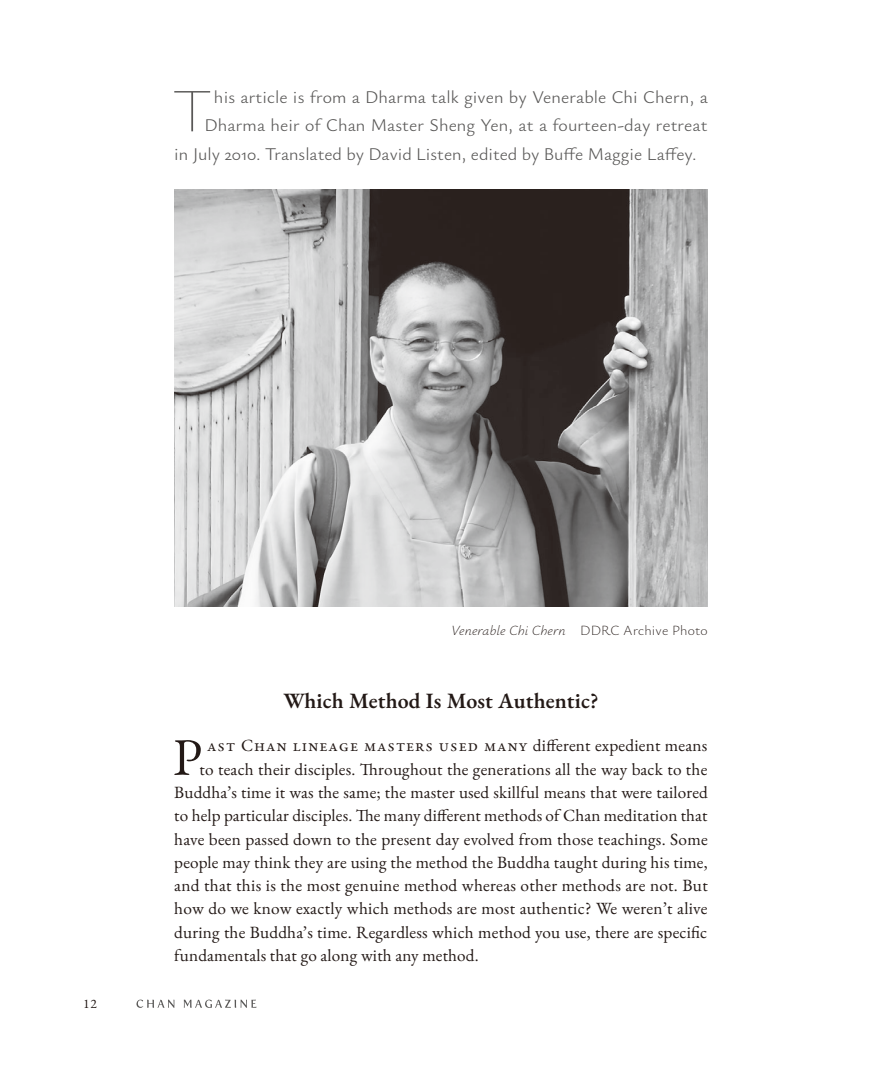
<style>
.page{position:relative;width:882px;height:1071px;background:#fff}
.page>*{position:absolute;margin:0;border:0;box-sizing:border-box;transform-origin:0 0}
.Intro_2020{font:100 61.25px "Ysabeau";color:#595857}
._2024_First_Paragrap{font:52.68px "EB Garamond";color:#231916}
._2024_Subheads{font:600 21.88px "EB Garamond";letter-spacing:.005em;color:#231916}
.Intro_2020-2{font:300 17.85px "Ysabeau";letter-spacing:.005em;color:#595857}
._2024_First_Paragrap-2{font:17.15px "EB Garamond";letter-spacing:.01em;color:#231916}
.t1{font:italic 200 14px "Ysabeau";letter-spacing:.01em;color:#231916}
.t2{font:13.12px "EB Garamond";color:#231916}
.s1{font-style:normal}
</style>
<div class="page">
<svg style="left:136px;top:1000px;width:38px;height:8px"></svg>
<svg style="left:184px;top:1000px;width:73px;height:8px"></svg>
<img style="left:174px;top:189px;width:534px;height:418px">
<p class="Intro_2020" style="left:173px;top:69px;width:41px">T</p>
<p class="Intro_2020-2" style="left:214px;top:85px;width:495px">his article is from a Dharma talk given by Venerable Chi Chern, a</p>
<p class="Intro_2020-2" style="left:204px;top:113px;width:505px">Dharma heir of Chan Master Sheng Yen, at a fourteen-day retreat</p>
<p class="Intro_2020-2" style="left:174px;top:142px;width:524px">in July 2010. Translated by David Listen, edited by Buffe Maggie Laffey.</p>
<p class="t2" style="left:84px;top:995px;width:15px">12</p>
<p class="t1" style="left:451px;top:621px;width:258px">Venerable Chi Chern <span class="s1">DDRC Archive Photo</span></p>
<p class="_2024_Subheads" style="left:283px;top:686px;width:317px">Which Method Is Most Authentic?</p>
<p class="_2024_First_Paragrap" style="left:173px;top:723px;width:31px">P</p>
<p class="_2024_First_Paragrap-2" style="left:207px;top:735px;width:502px">ast Chan lineage masters used many different expedient means</p>
<p class="_2024_First_Paragrap-2" style="left:199px;top:758px;width:509px">to teach their disciples. Throughout the generations all the way back to the</p>
<p class="_2024_First_Paragrap-2" style="left:174px;top:781px;width:535px">Buddha’s time it was the same; the master used skillful means that were tailored</p>
<p class="_2024_First_Paragrap-2" style="left:174px;top:804px;width:535px">to help particular disciples. The many different methods of Chan meditation that</p>
<p class="_2024_First_Paragrap-2" style="left:174px;top:828px;width:535px">have been passed down to the present day evolved from those teachings. Some</p>
<p class="_2024_First_Paragrap-2" style="left:174px;top:851px;width:535px">people may think they are using the method the Buddha taught during his time,</p>
<p class="_2024_First_Paragrap-2" style="left:174px;top:874px;width:535px">and that this is the most genuine method whereas other methods are not. But</p>
<p class="_2024_First_Paragrap-2" style="left:174px;top:897px;width:535px">how do we know exactly which methods are most authentic? We weren’t alive</p>
<p class="_2024_First_Paragrap-2" style="left:174px;top:921px;width:534px">during the Buddha’s time. Regardless which method you use, there are specific</p>
<p class="_2024_First_Paragrap-2" style="left:174px;top:944px;width:306px">fundamentals that go along with any method.</p>
</div>
